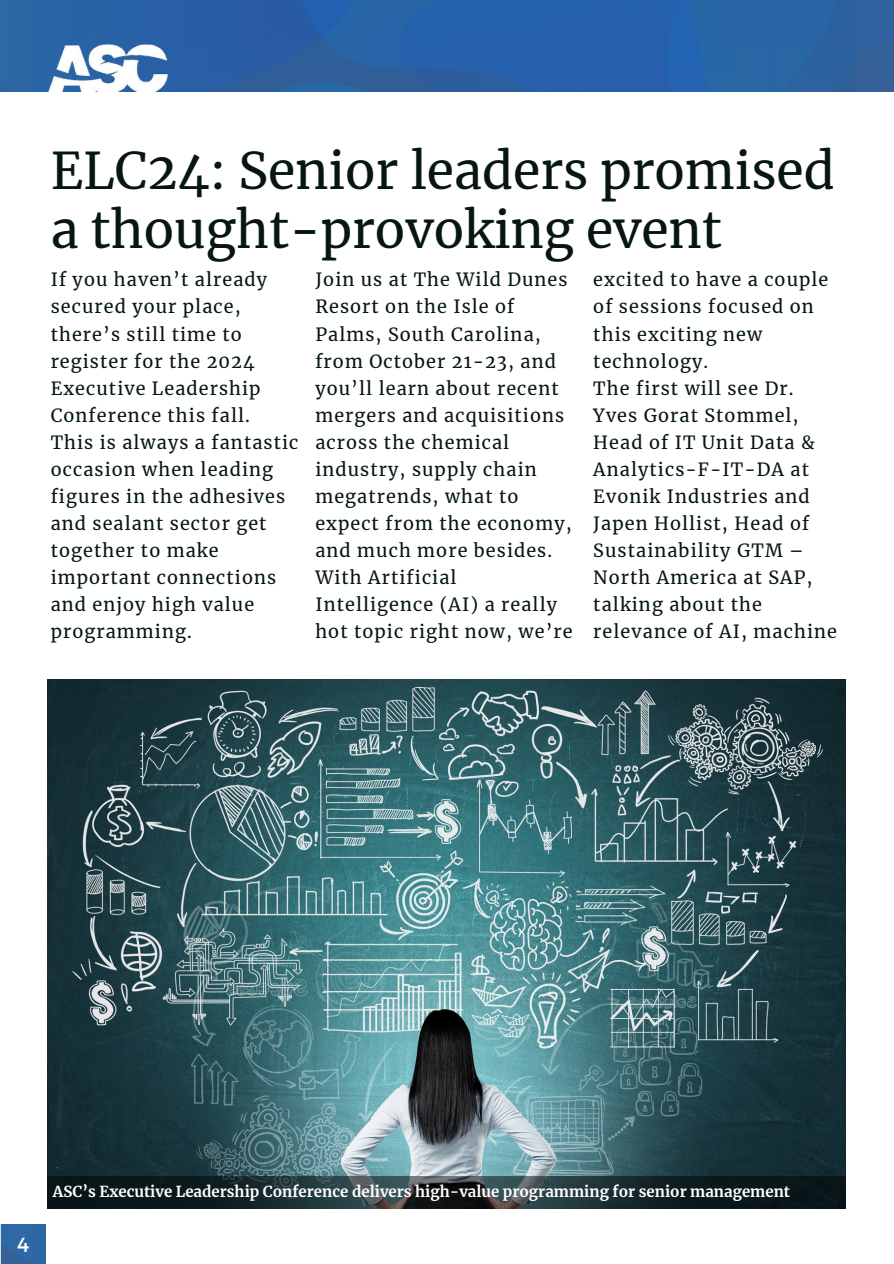
<style>
.page{position:relative;width:894px;height:1264px;background:#fff}
.page>*{position:absolute;margin:0;border:0;box-sizing:border-box;transform-origin:0 0}
.t1{font:49.95px/58.5px "Merriweather";color:#051613}
.t2{font:20.4px "Montserrat";color:#fff}
.t3{font:18px/27px "Merriweather";letter-spacing:.06em;color:#051613}
.t4{font:700 15px "Merriweather";color:#fff}
</style>
<div class="page">
<img style="left:48px;top:679px;width:797px;height:497px">
<svg style="left:48px;top:1176px;width:797px;height:32px;background:#1b292d"></svg>
<img style="left:0;top:0;width:893px;height:91px">
<img style="left:45px;top:42px;width:128px;height:50px">
<img style="left:0;top:1224px;width:45px;height:39px">
<h2 class="t1" style="left:51px;top:142px;width:785px">ELC24: Senior leaders promised a thought-provoking event</h2>
<p class="t3" style="left:51px;top:266px;width:249px">If you haven’t already secured your place, there’s still time to register for the 2024<br>Executive Leadership<br>Conference this fall.<br>This is always a fantastic occasion when leading figures in the adhesives and sealant sector get together to make important connections and enjoy high value programming.</p>
<h1 class="t3" style="left:315px;top:266px;width:259px">Join us at The Wild Dunes<br>Resort on the Isle of<br>Palms, South Carolina, from October 21-23, and you’ll learn about recent mergers and acquisitions across the chemical industry, supply chain megatrends, what to expect from the economy, and much more besides.<br>With Artificial<br>Intelligence (AI) a really hot topic right now, we’re</h1>
<h2 class="t3" style="left:593px;top:266px;width:245px">excited to have a couple of sessions focused on this exciting new technology.<br>The first will see Dr.<br>Yves Gorat Stommel,<br>Head of IT Unit Data &amp;<br>Analytics-F-IT-DA at<br>Evonik Industries and<br>Japen Hollist, Head of<br>Sustainability GTM –<br>North America at SAP, talking about the relevance of AI, machine</h2>
<p class="t2" style="left:17px;top:1231px;width:14px">4</p>
<p class="t4" style="left:53px;top:1181px;width:738px">ASC’s Executive Leadership Conference delivers high-value programming for senior management</p>
</div>
